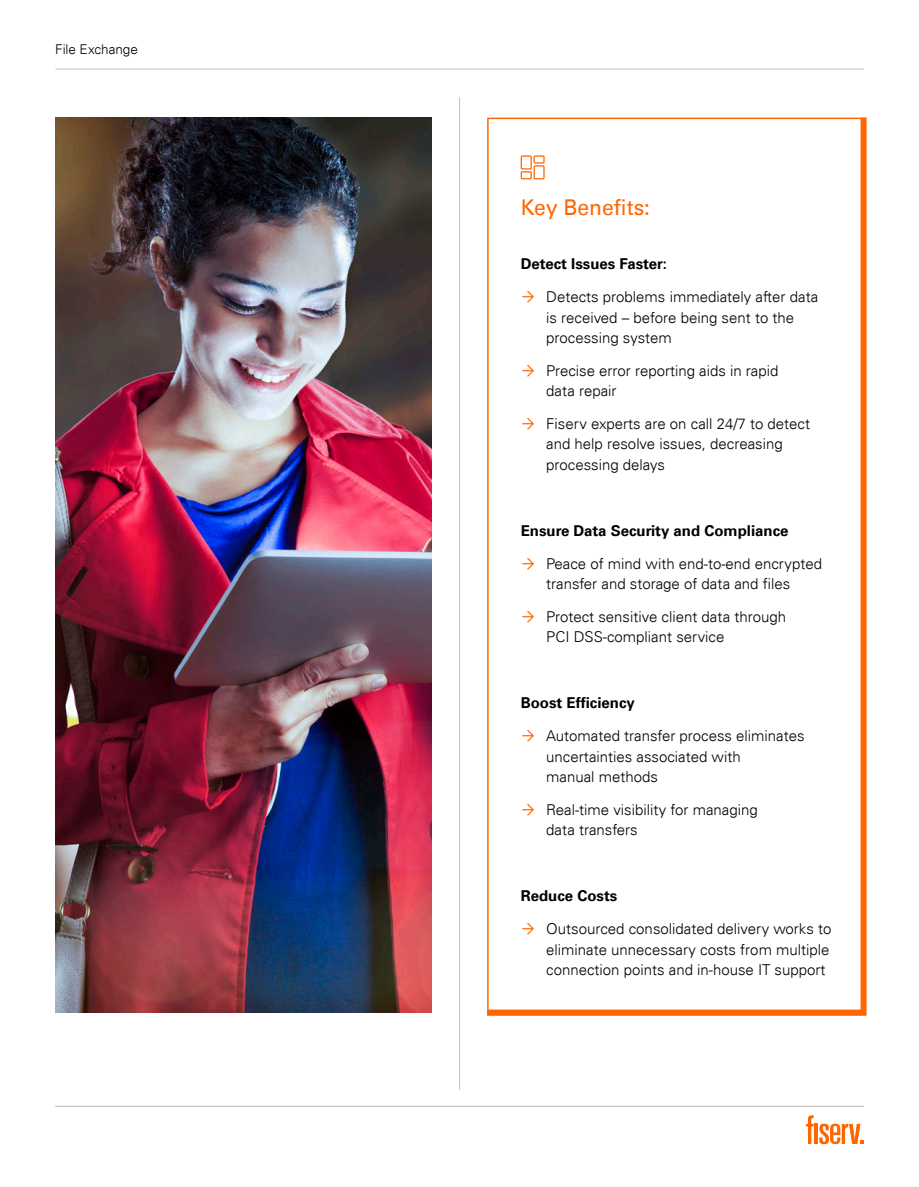
<style>
.page{position:relative;width:919px;height:1187px;background:#fff}
.page>*{position:absolute;margin:0;border:0;box-sizing:border-box;transform-origin:0 0}
.t1{font:21.75px "Univers For Fiserv 55";color:#f60}
.t2{font:300 15px/20.2px "Univers For Fiserv 45";color:#000}
.Bullet_Point_-_10{font:700 15px "Univers For Fiserv 65";color:#000}
.t3{font:300 13.5px "Univers For Fiserv 45";letter-spacing:-.005em;color:#000}
</style>
<div class="page">
<svg style="left:819px;top:1123px;width:44px;height:21px"></svg>
<hr style="left:814px;top:1123px;width:3px;height:20px;background:#f60">
<svg style="left:806px;top:1115px;width:7px;height:28px"></svg>
<hr style="left:55px;top:1105px;width:808px;height:1px;background:#c2c2c2">
<hr style="left:459px;top:97px;width:1px;height:992px;background:#c2c2c2">
<hr style="left:55px;top:69px;width:808px;height:1px;background:#c2c2c2">
<img style="left:55px;top:118px;width:377px;height:894px">
<svg style="left:487px;top:117px;width:380px;height:899px"></svg>
<svg style="left:520px;top:155px;width:25px;height:25px"></svg>
<svg style="left:522px;top:291px;width:12px;height:12px"></svg>
<svg style="left:522px;top:364px;width:12px;height:12px"></svg>
<svg style="left:522px;top:417px;width:12px;height:13px"></svg>
<svg style="left:522px;top:557px;width:12px;height:12px"></svg>
<svg style="left:522px;top:610px;width:12px;height:12px"></svg>
<svg style="left:522px;top:729px;width:12px;height:13px"></svg>
<svg style="left:522px;top:803px;width:12px;height:12px"></svg>
<svg style="left:522px;top:922px;width:12px;height:12px"></svg>
<p class="t3" style="left:55px;top:41px;width:84px">File Exchange</p>
<p class="t1" style="left:520px;top:194px;width:131px">Key Benefits:</p>
<p class="Bullet_Point_-_10" style="left:520px;top:255px;width:148px">Detect Issues Faster:</p>
<p class="t2" style="left:546px;top:287px;width:274px">Detects problems immediately after data is received – before being sent to the processing system</p>
<p class="t2" style="left:546px;top:360px;width:234px">Precise error reporting aids in rapid data repair</p>
<p class="t2" style="left:546px;top:413px;width:265px">Fiserv experts are on call 24/7 to detect and help resolve issues, decreasing processing delays</p>
<p class="Bullet_Point_-_10" style="left:520px;top:521px;width:269px">Ensure Data Security and Compliance</p>
<p class="t2" style="left:546px;top:553px;width:277px">Peace of mind with end-to-end encrypted transfer and storage of data and files</p>
<p class="t2" style="left:546px;top:606px;width:241px">Protect sensitive client data through<br>PCI DSS‑compliant service</p>
<p class="t2" style="left:734px;top:606px;width:20px">via</p>
<p class="Bullet_Point_-_10" style="left:520px;top:694px;width:116px">Boost Efficiency</p>
<p class="t2" style="left:546px;top:725px;width:260px">Automated transfer process eliminates uncertainties associated with<br>manual methods</p>
<p class="t2" style="left:546px;top:799px;width:213px">Real-time visibility for managing data transfers</p>
<p class="Bullet_Point_-_10" style="left:520px;top:887px;width:98px">Reduce Costs</p>
<p class="t2" style="left:546px;top:918px;width:287px">Outsourced consolidated delivery works to eliminate unnecessary costs from multiple connection points and in-house IT support</p>
</div>
